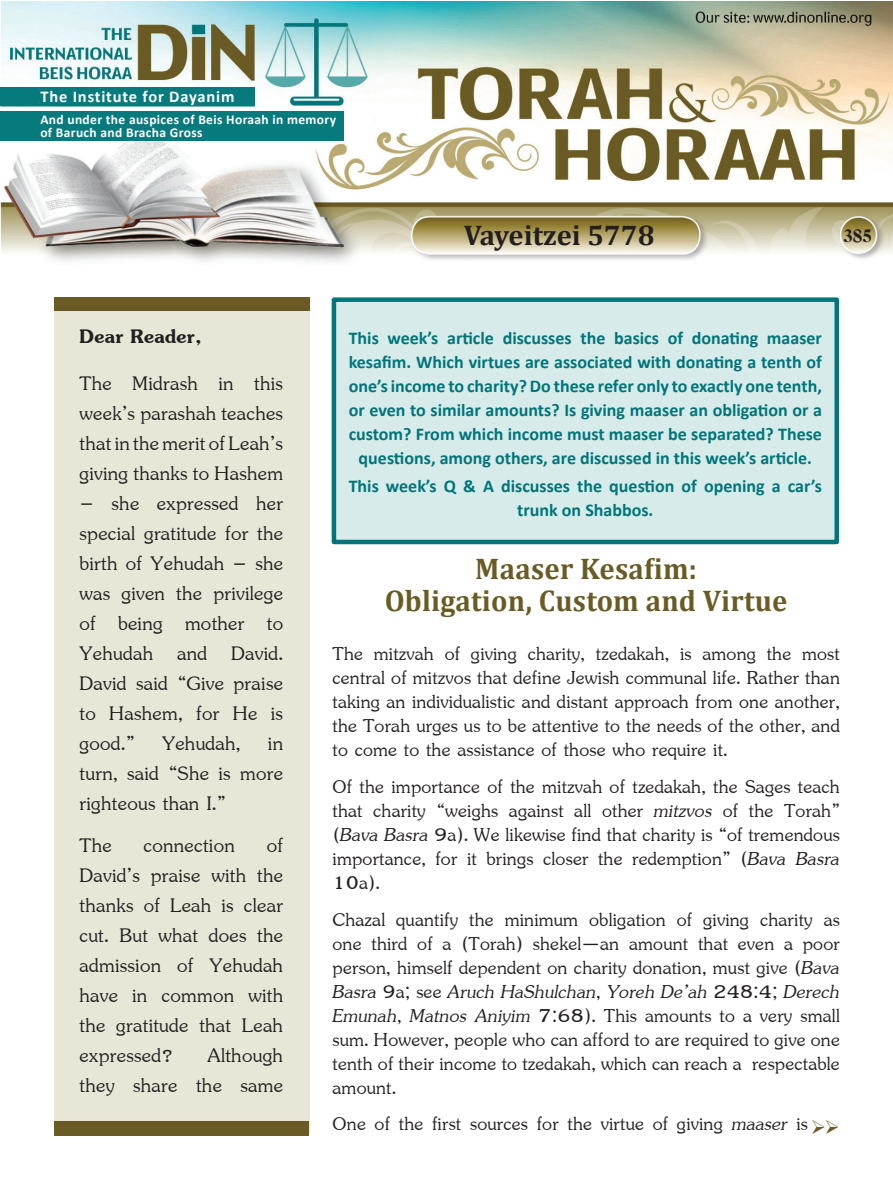
<style>
.page{position:relative;width:893px;height:1188px;background:#fff}
.page>*{position:absolute;margin:0;border:0;box-sizing:border-box;transform-origin:0 0}
.t1{font:30px/30px "Jasmine UPC";letter-spacing:.01em;color:#231f20;text-align:justify}
.t2{font:700 30px/31.5px "Cambria";letter-spacing:.01em;color:#6a5b24;text-align:center;scale:.96 1}
.t3{font:30px "Jasmine UPC Bold";letter-spacing:.01em;color:#231f20}
.t4{font:28.5px/24px "Jasmine UPC";letter-spacing:.01em;color:#231f20;text-align:justify}
.t5{font:28.5px "Jasmine UPC Italic";letter-spacing:.01em;color:#231f20}
.t6{font:700 28.5px "Cambria";color:#231f20}
.t7{font:700 24px "Livorna";color:#231f20}
.t8{font:700 18px/24px "Calibri";color:#017579;text-align:center}
.t9{font:700 16.5px "Calibri";letter-spacing:.05em;color:#fff}
.t10{font:700 13.5px/13.5px "Calibri";letter-spacing:.025em;color:#fff}
.s1{font-family:"Jasmine UPC Italic"}
.s2{font-family:"Jasmine UPC"}
</style>
<div class="page">
<img style="left:0;top:2px;width:893px;height:261px">
<div style="left:0;top:87px;width:254px;height:19px;background:#067a7c"></div>
<div style="left:0;top:111px;width:344px;height:30px;background:#067a7c"></div>
<div style="left:332px;top:297px;width:507px;height:247px;background:#d7ebeb;border:4px solid #017579"></div>
<div style="left:54px;top:302px;width:255px;height:832px;background:#e8e6d6"></div>
<div style="left:54px;top:297px;width:255px;height:14px;background:#6a5a24"></div>
<div style="left:54px;top:1121px;width:254px;height:14px;background:#6a5b25"></div>
<p class="t9" style="left:40px;top:85px;width:196px">The Institute for Dayanim</p>
<p class="t10" style="left:40px;top:112px;width:297px">And under the auspices of Beis Horaah in memory of Baruch and Bracha Gross</p>
<p class="t6" style="left:464px;top:215px;width:192px">Vayeitzei 5778</p>
<p class="t7" style="left:843px;top:223px;width:31px">385</p>
<p class="t3" style="left:80px;top:314px;width:124px">Dear Reader,</p>
<p class="t1" style="left:80px;top:366px;width:205px">The Midrash in this week’s parashah teaches that in the merit of Leah’s giving thanks to Hashem</p>
<p class="t1" style="left:80px;top:486px;width:205px">– she expressed her special gratitude for the birth of Yehudah – she was given the privilege of being mother to Yehudah and David.<br>David said “Give praise to Hashem, for He is good.” Yehudah, in turn, said “She is more righteous than I.”</p>
<p class="t1" style="left:80px;top:828px;width:205px">The connection of David’s praise with the thanks of Leah is clear cut. But what does the admission of Yehudah have in common with the gratitude that Leah expressed? Although they share the same</p>
<p class="t8" style="left:349px;top:326px;width:475px">This week’s article discusses the basics of donating maaser kesafim. Which virtues are associated with donating a tenth of one’s income to charity? Do these refer only to exactly one tenth, or even to similar amounts? Is giving maaser an obligation or a custom? From which income must maaser be separated? These questions, among others, are discussed in this week’s article.</p>
<p class="t8" style="left:349px;top:474px;width:475px">This week’s Q &amp; A discusses the question of opening a car’s trunk on Shabbos.</p>
<p class="t2" style="left:385px;top:552px;width:421px">Maaser Kesafim:<br>Obligation, Custom and Virtue</p>
<p class="t4" style="left:333px;top:640px;width:509px">The mitzvah of giving charity, tzedakah, is among the most central of mitzvos that define Jewish communal life. Rather than taking an individualistic and distant approach from one another, the Torah urges us to be attentive to the needs of the other, and to come to the assistance of those who require it.</p>
<p class="t4" style="left:333px;top:772px;width:509px">Of the importance of the mitzvah of tzedakah, the Sages teach that charity “weighs against all other <span class="s1">mitzvos</span> of the Torah” (<span class="s1">Bava Basra</span> 9a). We likewise find that charity is “of tremendous importance, for it brings closer the redemption” (<span class="s1">Bava Basra </span>10a).</p>
<p class="t4" style="left:333px;top:905px;width:509px">Chazal quantify the minimum obligation of giving charity as one third of a (Torah) shekel—an amount that even a poor person, himself dependent on charity donation, must give (<span class="s1">Bava</span></p>
<p class="t5" style="left:333px;top:972px;width:509px">Basra <span class="s2">9a; see</span> Aruch HaShulchan<span class="s2">,</span> Yoreh De’ah <span class="s2">248:4;</span> Derech</p>
<p class="t4" style="left:333px;top:1001px;width:509px"><span class="s1">Emunah</span>, <span class="s1">Matnos Aniyim</span> 7:68). This amounts to a very small sum. However, people who can afford to are required to give one tenth of their income to tzedakah, which can reach a respectable amount.</p>
<p class="t4" style="left:333px;top:1110px;width:477px">One of the first sources for the virtue of giving <span class="s1">maaser</span> is</p>
</div>
